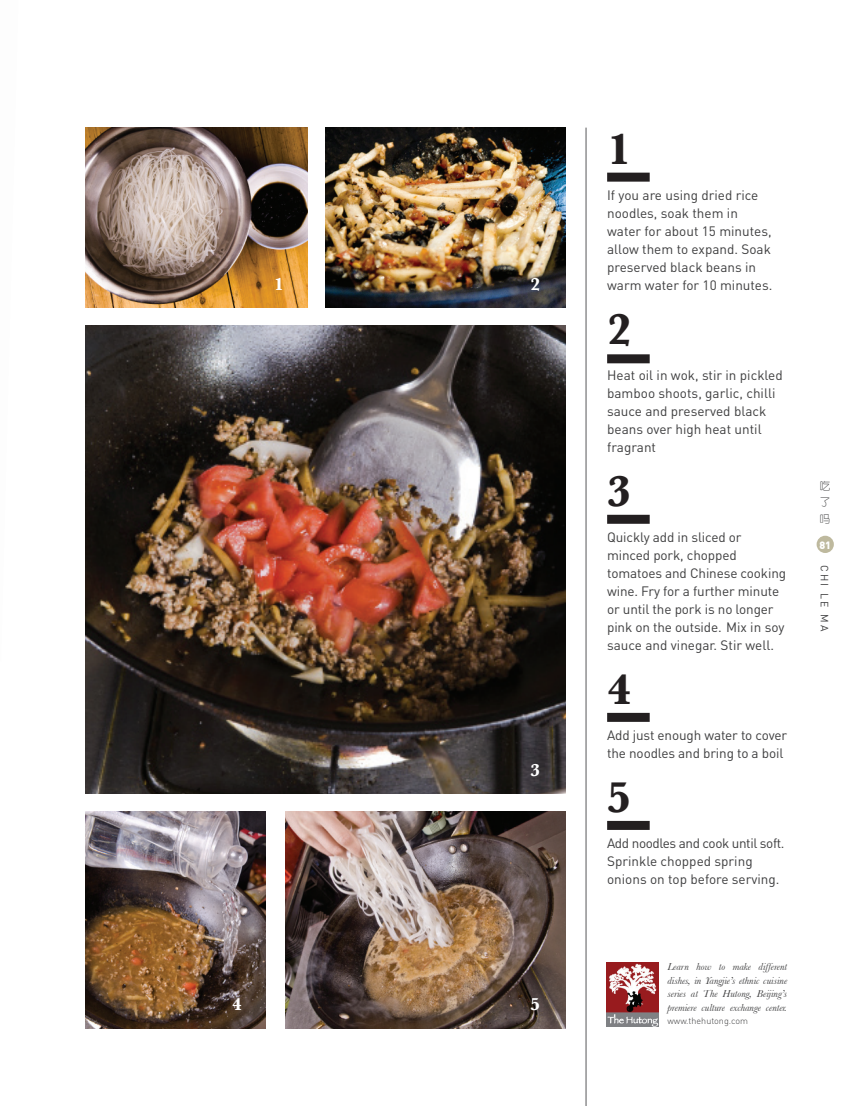
<style>
.page{position:relative;width:851px;height:1106px;background:#fff}
.page>*{position:absolute;margin:0;border:0;box-sizing:border-box;transform-origin:0 0}
.t1{font:700 45px "Baskerville";color:#231f20}
.t2{font:700 18px "Baskerville";color:#fff}
.t3{font:13.5px/18px "DIN";letter-spacing:-.01em;color:#3e3e3f}
.t4{font:italic 10.5px/13.5px "Baskerville";color:#3e3e3f;text-align:justify}
.t5{font:10.5px "DIN";letter-spacing:.275em;color:#3e3e3f}
.t6{font:10.5px/16.5px "H Ye 1 gj";color:#3e3e3f;text-align:justify}
.t7{font:900 10.5px "DIN";color:#fff}
.t8{font:300 9px "DIN";color:#3e3e3f}
</style>
<div class="page">
<img style="left:85px;top:326px;width:480px;height:468px">
<img style="left:85px;top:812px;width:180px;height:216px">
<img style="left:286px;top:812px;width:279px;height:216px">
<img style="left:325px;top:127px;width:240px;height:181px">
<img style="left:85px;top:128px;width:222px;height:180px">
<div style="left:607px;top:173px;width:42px;height:9px;background:#231f20"></div>
<div style="left:607px;top:354px;width:42px;height:9px;background:#231f20"></div>
<div style="left:607px;top:515px;width:42px;height:9px;background:#231f20"></div>
<div style="left:607px;top:713px;width:42px;height:9px;background:#231f20"></div>
<div style="left:607px;top:821px;width:42px;height:9px;background:#231f20"></div>
<hr style="left:585px;top:128px;width:1px;height:978px;background:#57585a">
<div style="left:816px;top:536px;width:17px;height:17px;background:#beb99e;border-radius:50%"></div>
<img style="left:606px;top:962px;width:52px;height:64px">
<h2 class="t2" style="left:274px;top:273px;width:11px">1</h2>
<h2 class="t2" style="left:530px;top:273px;width:11px">2</h2>
<h2 class="t2" style="left:530px;top:759px;width:11px">3</h2>
<h2 class="t2" style="left:232px;top:993px;width:11px">4</h2>
<h2 class="t2" style="left:530px;top:993px;width:11px">5</h2>
<h1 class="t1" style="left:607px;top:122px;width:26px">1</h1>
<p class="t3" style="left:607px;top:185px;width:167px">If you are using dried rice noodles, soak them in water for about 15 minutes, allow them to expand. Soak preserved black beans in warm water for 10 minutes.</p>
<h1 class="t1" style="left:607px;top:302px;width:26px">2</h1>
<p class="t3" style="left:607px;top:365px;width:177px">Heat oil in wok, stir in pickled bamboo shoots, garlic, chilli sauce and preserved black beans over high heat until fragrant</p>
<h1 class="t1" style="left:607px;top:464px;width:26px">3</h1>
<p class="t3" style="left:607px;top:527px;width:180px">Quickly add in sliced or minced pork, chopped tomatoes and Chinese cooking wine. Fry for a further minute or until the pork is no longer pink on the outside. M ix in soy sauce and vinegar. Stir well.</p>
<h1 class="t1" style="left:607px;top:662px;width:26px">4</h1>
<p class="t3" style="left:607px;top:725px;width:181px">Add just enough water to cover the noodles and bring to a boil</p>
<h1 class="t1" style="left:607px;top:770px;width:26px">5</h1>
<p class="t3" style="left:607px;top:833px;width:179px">Add noodles and cook until soft.<br>Sprinkle chopped spring onions on top before serving.</p>
<p class="t4" style="left:667px;top:960px;width:121px">Learn how to make different dishes, in Yangjie’s ethnic cuisine series at The Hutong, Beijing’s premiere culture exchange center.</p>
<p class="t8" style="left:667px;top:1015px;width:82px">www.thehutong.com</p>
<p class="t6" style="left:819px;top:477px;width:12px">吃了吗</p>
<p class="t7" style="left:819px;top:538px;width:13px">81</p>
<p class="t5" style="left:831px;top:565px;width:68px;rotate:90deg">chi le ma</p>
</div>
